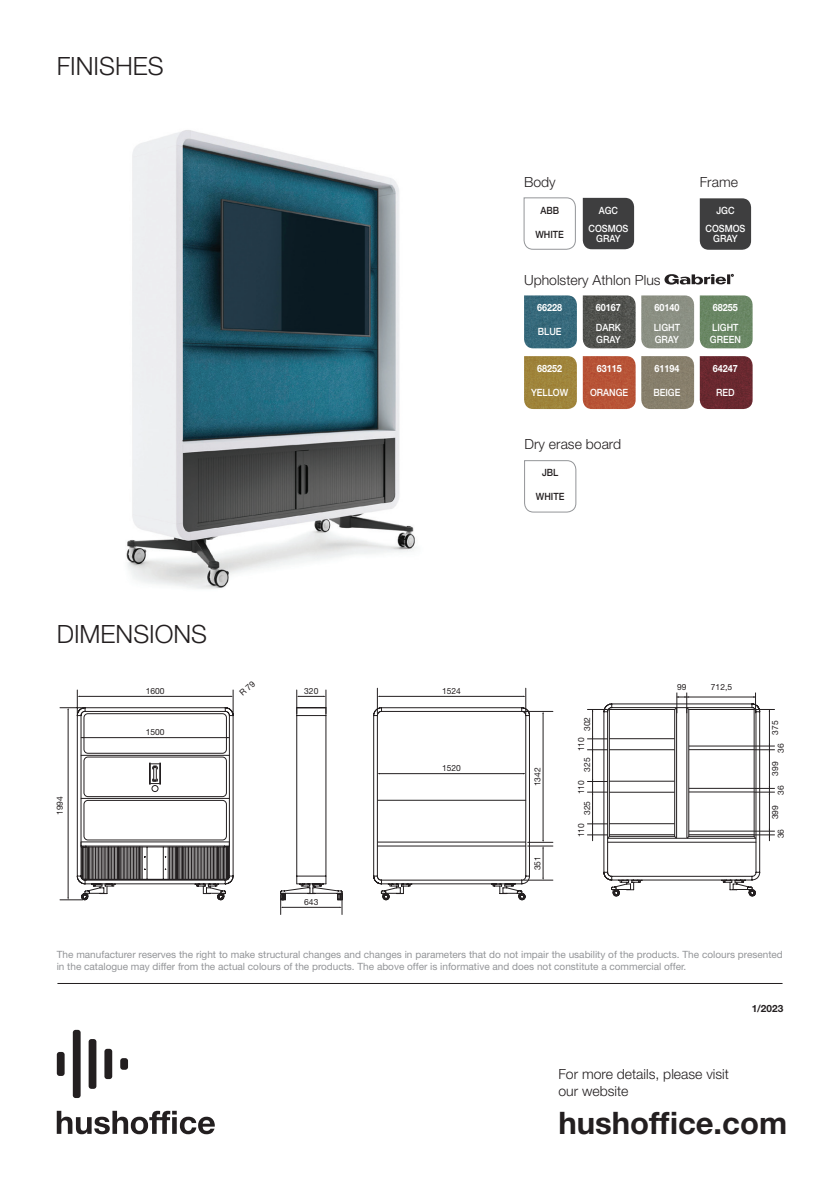
<style>
.page{position:relative;width:840px;height:1191px;background:#fff}
.page>*{position:absolute;margin:0;border:0;box-sizing:border-box;transform-origin:0 0}
.podpisy{font:700 31px "Helvetica Neue LT Pro";color:#231f20}
.haslo_lewa_gora{font:300 25.2px "Helvetica Neue LT Pro";color:#231f20}
.podpisy-2{font:300 14px/16.8px "Helvetica Neue LT Pro";color:#231f20}
.tekst_główny{font:10px/12px "Helvetica Neue LT Pro";color:#939598}
.t1{font:500 10px/12px "Helvetica Neue LT Pro";color:#fff;scale:.9 1}
.t2{font:700 10px "Helvetica Neue LT Pro";color:#fff;scale:.9 1}
.t3{font:500 10px "Helvetica Neue LT Pro";color:#231f20;scale:.9 1}
.podpisy-3{font:700 10px "Helvetica Neue LT Pro";color:#231f20}
.haslo_lewa_gora-2{font:8.4px "Helvetica Neue LT Pro";color:#231f20}
</style>
<div class="page">
<img style="left:126px;top:130px;width:291px;height:459px">
<hr style="left:58px;top:983px;width:723px;height:1px;background:#231f20">
<div style="left:57px;top:1052px;width:8px;height:24px;background:#231f20;border-radius:3px"></div>
<div style="left:73px;top:1029px;width:8px;height:69px;background:#231f20;border-radius:3px"></div>
<div style="left:89px;top:1039px;width:7px;height:49px;background:#231f20;border-radius:3px"></div>
<div style="left:104px;top:1048px;width:8px;height:31px;background:#231f20;border-radius:3px"></div>
<div style="left:120px;top:1058px;width:8px;height:11px;background:#231f20;border-radius:3px"></div>
<svg style="left:57px;top:1110px;width:158px;height:24px"></svg>
<svg style="left:280px;top:707px;width:63px;height:193px"></svg>
<svg style="left:296px;top:690px;width:30px;height:23px"></svg>
<hr style="left:282px;top:907px;width:58px;height:1px;background:#231f20">
<svg style="left:280px;top:895px;width:3px;height:19px"></svg>
<svg style="left:338px;top:892px;width:4px;height:22px"></svg>
<svg style="left:373px;top:688px;width:179px;height:212px"></svg>
<svg style="left:587px;top:692px;width:187px;height:204px"></svg>
<hr style="left:377px;top:800px;width:148px;height:1px;background:#231f20">
<svg style="left:524px;top:460px;width:52px;height:53px"></svg>
<div style="left:641px;top:356px;width:52px;height:53px;background:#877f6c"></div>
<img style="left:699px;top:356px;width:53px;height:53px">
<div style="left:641px;top:295px;width:52px;height:53px;background:#8b9083"></div>
<img style="left:699px;top:295px;width:53px;height:53px">
<img style="left:524px;top:295px;width:52px;height:53px">
<img style="left:582px;top:295px;width:53px;height:53px">
<img style="left:524px;top:356px;width:52px;height:53px">
<img style="left:582px;top:356px;width:53px;height:53px">
<svg style="left:523px;top:197px;width:53px;height:53px"></svg>
<div style="left:582px;top:198px;width:51px;height:51px;background:#3e3e3f"></div>
<svg style="left:664px;top:274px;width:69px;height:11px"></svg>
<div style="left:699px;top:198px;width:51px;height:52px;background:#3e3e3f"></div>
<svg style="left:60px;top:689px;width:174px;height:211px"></svg>
<p class="haslo_lewa_gora" style="left:57px;top:50px;width:108px">FINISHES</p>
<p class="haslo_lewa_gora" style="left:57px;top:619px;width:152px">DIMENSIONS</p>
<p class="haslo_lewa_gora-2" style="left:146px;top:685px;width:20px">1600</p>
<p class="haslo_lewa_gora-2" style="left:55px;top:815px;width:20px;rotate:-90deg">1994</p>
<p class="haslo_lewa_gora-2" style="left:146px;top:727px;width:20px">1500</p>
<p class="podpisy-2" style="left:523px;top:173px;width:33px">Body</p>
<p class="podpisy-2" style="left:699px;top:173px;width:40px">Frame</p>
<p class="t3" style="left:540px;top:204px;width:22px">ABB</p>
<p class="t3" style="left:535px;top:228px;width:33px">WHITE</p>
<p class="t1" style="left:598px;top:204px;width:23px">AGC</p>
<p class="t1" style="left:588px;top:223px;width:46px;line-height:10px;text-align:center">COSMOS<br>GRAY</p>
<p class="t1" style="left:716px;top:204px;width:22px">JGC</p>
<p class="t1" style="left:705px;top:223px;width:46px;line-height:10px;text-align:center">COSMOS<br>GRAY</p>
<p class="podpisy-2" style="left:523px;top:271px;width:138px">Upholstery Athlon Plus</p>
<p class="t2" style="left:537px;top:301px;width:29px">66228</p>
<p class="t1" style="left:537px;top:325px;width:28px">BLUE</p>
<p class="t2" style="left:595px;top:301px;width:29px">60167</p>
<p class="t1" style="left:595px;top:321px;width:29px">DARK<br>GRAY</p>
<p class="t2" style="left:654px;top:301px;width:29px">60140</p>
<p class="t1" style="left:653px;top:321px;width:31px">LIGHT<br>GRAY</p>
<p class="t2" style="left:712px;top:301px;width:29px">68255</p>
<p class="t1" style="left:709px;top:321px;width:36px">LIGHT<br>GREEN</p>
<p class="t2" style="left:537px;top:362px;width:29px">68252</p>
<p class="t1" style="left:531px;top:386px;width:43px">YELLOW</p>
<p class="t2" style="left:596px;top:362px;width:29px">63115</p>
<p class="t1" style="left:589px;top:386px;width:44px">ORANGE</p>
<p class="t2" style="left:654px;top:362px;width:29px">61194</p>
<p class="t1" style="left:653px;top:386px;width:32px">BEIGE</p>
<p class="t2" style="left:712px;top:362px;width:29px">64247</p>
<p class="t1" style="left:715px;top:386px;width:22px">RED</p>
<p class="podpisy-2" style="left:524px;top:435px;width:98px">Dry erase board</p>
<p class="t3" style="left:541px;top:467px;width:20px">JBL</p>
<p class="t3" style="left:535px;top:491px;width:33px">WHITE</p>
<p class="haslo_lewa_gora-2" style="left:304px;top:685px;width:16px">320</p>
<p class="haslo_lewa_gora-2" style="left:442px;top:685px;width:20px">1524</p>
<p class="haslo_lewa_gora-2" style="left:304px;top:896px;width:16px">643</p>
<p class="haslo_lewa_gora-2" style="left:442px;top:763px;width:20px">1520</p>
<p class="haslo_lewa_gora-2" style="left:532px;top:786px;width:20px;rotate:-90deg">1342</p>
<p class="haslo_lewa_gora-2" style="left:532px;top:870px;width:16px;rotate:-90deg">351</p>
<p class="haslo_lewa_gora-2" style="left:581px;top:731px;width:16px;rotate:-90deg">302</p>
<p class="haslo_lewa_gora-2" style="left:581px;top:771px;width:16px;rotate:-90deg">325</p>
<p class="haslo_lewa_gora-2" style="left:581px;top:815px;width:16px;rotate:-90deg">325</p>
<p class="haslo_lewa_gora-2" style="left:575px;top:751px;width:16px;rotate:-90deg">110</p>
<p class="haslo_lewa_gora-2" style="left:575px;top:794px;width:16px;rotate:-90deg">110</p>
<p class="haslo_lewa_gora-2" style="left:575px;top:837px;width:16px;rotate:-90deg">110</p>
<p class="haslo_lewa_gora-2" style="left:676px;top:681px;width:11px">99</p>
<p class="haslo_lewa_gora-2" style="left:710px;top:681px;width:23px">712,5</p>
<p class="haslo_lewa_gora-2" style="left:769px;top:735px;width:16px;rotate:-90deg">375</p>
<p class="haslo_lewa_gora-2" style="left:775px;top:752px;width:11px;rotate:-90deg">36</p>
<p class="haslo_lewa_gora-2" style="left:769px;top:775px;width:16px;rotate:-90deg">399</p>
<p class="haslo_lewa_gora-2" style="left:775px;top:794px;width:11px;rotate:-90deg">36</p>
<p class="haslo_lewa_gora-2" style="left:769px;top:819px;width:16px;rotate:-90deg">399</p>
<p class="haslo_lewa_gora-2" style="left:775px;top:838px;width:11px;rotate:-90deg">36</p>
<p class="tekst_główny" style="left:57px;top:948px;width:727px">The manufacturer reserves the right to make structural changes and changes in parameters that do not impair the usability of the products. The colours presented in the catalogue may differ from the actual colours of the products. The above offer is informative and does not constitute a commercial offer.</p>
<p class="podpisy-2" style="left:558px;top:1065px;width:172px">For more details, please visit our website</p>
<p class="podpisy-3" style="left:751px;top:1002px;width:33px">1/2023</p>
<p class="podpisy" style="left:558px;top:1103px;width:230px">hushoffice.com</p>
</div>
